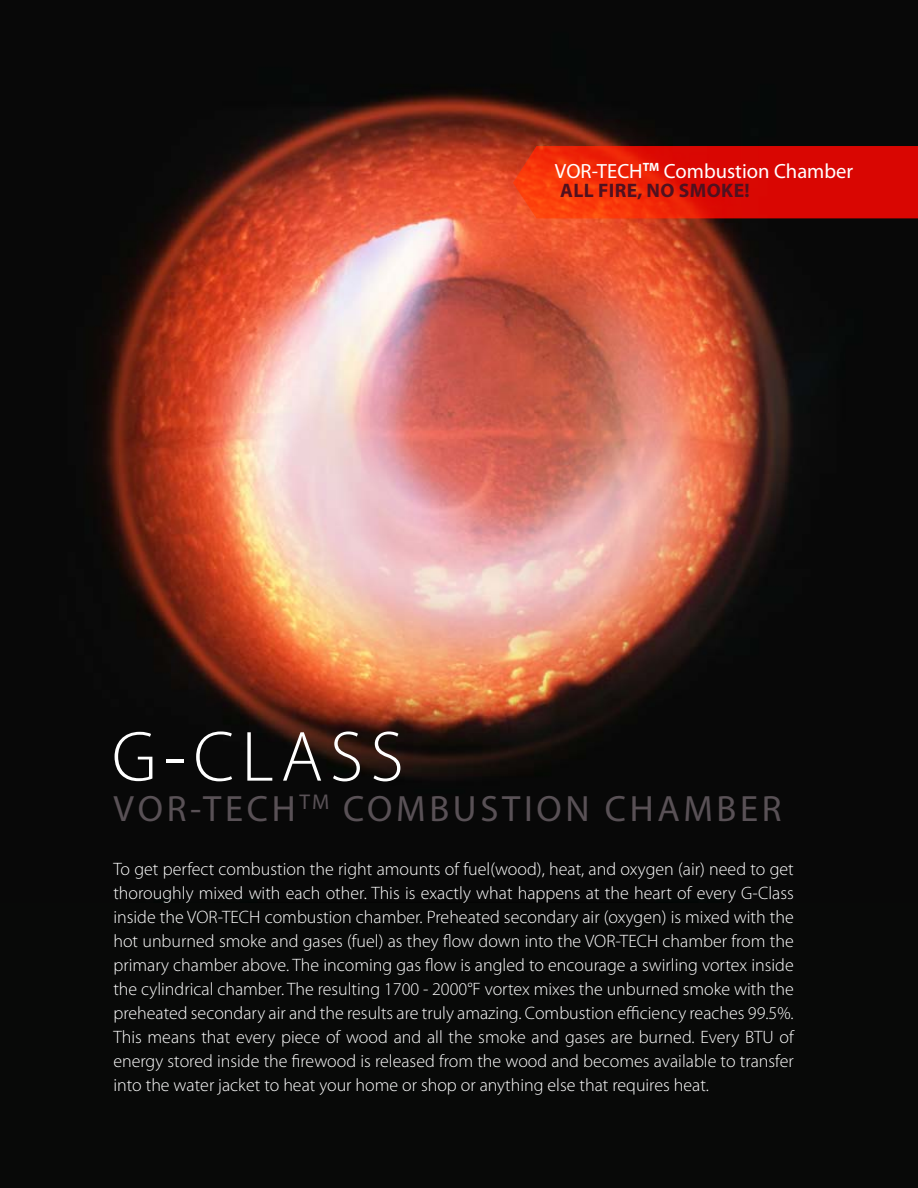
<style>
.page{position:relative;width:918px;height:1188px;background:#080908}
.page>*{position:absolute;margin:0;border:0;box-sizing:border-box;transform-origin:0 0}
.t1{font:300 71.7px "Myriad Pro";letter-spacing:.1em;color:#fff}
.t2{font:36.75px "Myriad Pro";letter-spacing:.1em;color:#595156}
.t3{font:20.55px "Myriad Pro";color:#fff}
.t4{font:700 19.65px "Myriad Pro";letter-spacing:.02em;color:#50111f}
.t5{font:300 18px/24px "Myriad Pro";color:#fff;text-align:justify}
</style>
<div class="page">
<img style="left:94px;top:92px;width:824px;height:685px">
<svg style="left:513px;top:146px;width:405px;height:72px;background:#e21705"></svg>
<p class="t3" style="left:555px;top:158px;width:300px">VOR-TECH<sup>TM</sup> Combustion Chamber</p>
<p class="t4" style="left:560px;top:178px;width:191px">ALL FIRE, NO SMOKE!</p>
<p class="t1" style="left:112px;top:714px;width:293px">G-CLASS</p>
<p class="t2" style="left:114px;top:786px;width:670px">VOR-TECH<sup>TM</sup> COMBUSTION CHAMBER</p>
<p class="t5" style="left:113px;top:856px;width:682px">To get perfect combustion the right amounts of fuel(wood), heat, and oxygen (air) need to get thoroughly mixed with each other. This is exactly what happens at the heart of every G-Class inside the VOR-TECH combustion chamber. Preheated secondary air (oxygen) is mixed with the hot unburned smoke and gases (fuel) as they flow down into the VOR-TECH chamber from the primary chamber above. The incoming gas flow is angled to encourage a swirling vortex inside the cylindrical chamber. The resulting 1700 - 2000°F vortex mixes the unburned smoke with the preheated secondary air and the results are truly amazing. Combustion efficiency reaches 99.5%.<br>This means that every piece of wood and all the smoke and gases are burned. Every BTU of energy stored inside the firewood is released from the wood and becomes available to transfer into the water jacket to heat your home or shop or anything else that requires heat.</p>
</div>
